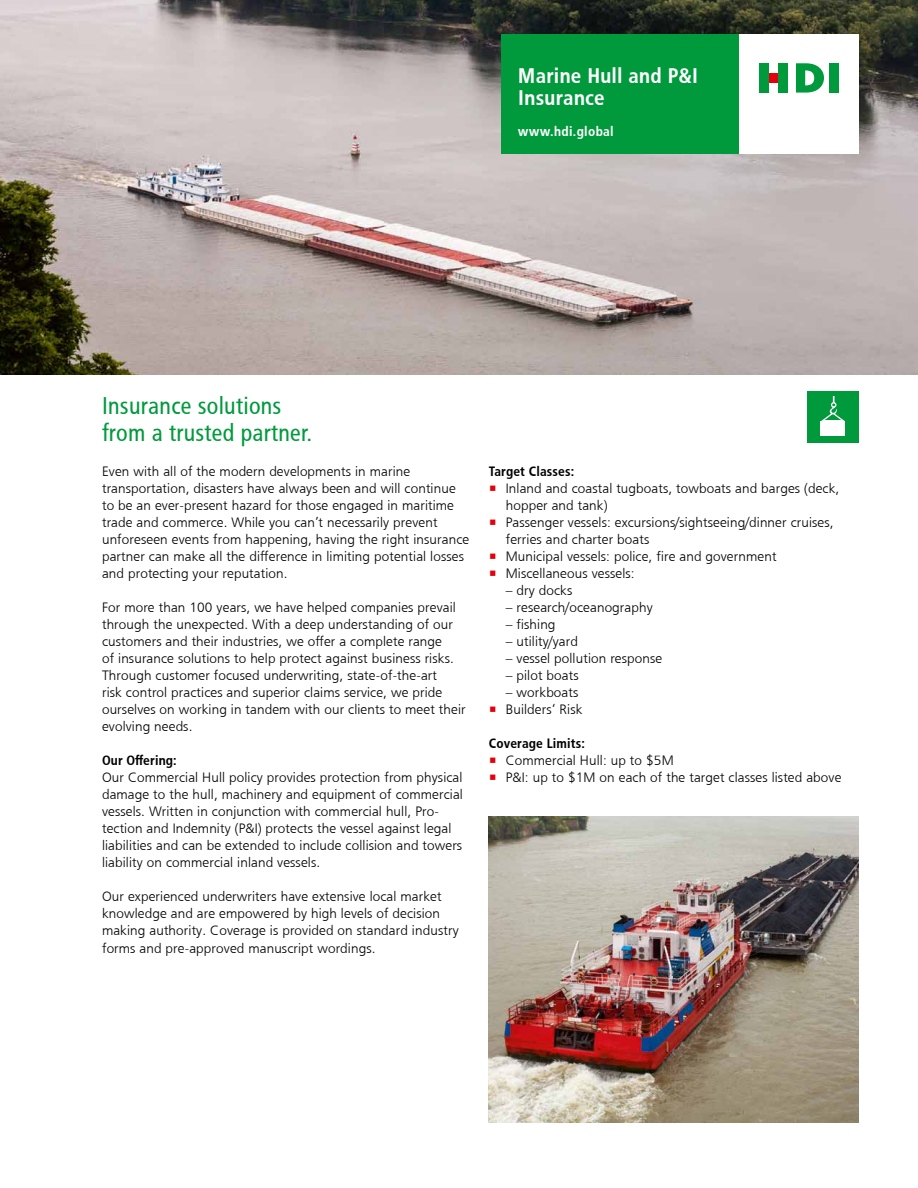
<style>
.page{position:relative;width:918px;height:1188px;background:#fff}
.page>*{position:absolute;margin:0;border:0;box-sizing:border-box;transform-origin:0 0}
.t1{font:24px/27px "HDI Gerling Sans Cond Regular";letter-spacing:.01em;color:#009a3d}
.t2{font:21px/22.5px "HDI Gerling Sans Cond Bold";letter-spacing:.015em;color:#fff}
.t3{font:13.5px/17px "HDI Gerling Sans Light";letter-spacing:.01em;color:#000}
.t4{font:13.5px "HDI Gerling Sans Cond Bold";letter-spacing:.01em;color:#000}
.t5{font:13.5px "HDI Gerling Sans Cond Bold";letter-spacing:.025em;color:#fff}
.s1{color:#e3000f}
</style>
<div class="page">
<img style="left:0;top:0;width:918px;height:374px">
<div style="left:501px;top:34px;width:238px;height:119px;background:#009a3d"></div>
<div style="left:739px;top:34px;width:119px;height:119px;background:#fff"></div>
<div style="left:769px;top:73px;width:9px;height:10px;background:#e3000f"></div>
<svg style="left:796px;top:63px;width:28px;height:30px"></svg>
<div style="left:829px;top:63px;width:10px;height:30px;background:#009a3d"></div>
<div style="left:778px;top:63px;width:10px;height:30px;background:#009a3d"></div>
<div style="left:759px;top:63px;width:10px;height:30px;background:#009a3d"></div>
<div style="left:807px;top:391px;width:51px;height:51px;background:#009a3d"></div>
<svg style="left:820px;top:396px;width:25px;height:26px"></svg>
<div style="left:821px;top:421px;width:24px;height:14px;background:#fff"></div>
<img style="left:489px;top:816px;width:369px;height:307px">
<h2 class="t2" style="left:518px;top:65px;width:181px">Marine Hull and P&amp;I<br>Insurance</h2>
<p class="t5" style="left:518px;top:124px;width:97px">www.hdi.global</p>
<h1 class="t1" style="left:102px;top:393px;width:212px">Insurance solutions from a trusted partner.</h1>
<p class="t3" style="left:102px;top:463px;width:369px">Even with all of the modern developments in marine transportation, disasters have always been and will continue to be an ever-present hazard for those engaged in maritime trade and commerce. While you can’t necessarily prevent unforeseen events from happening, having the right insurance partner can make all the difference in limiting potential losses and protecting your reputation.</p>
<p class="t3" style="left:102px;top:599px;width:365px">For more than 100 years, we have helped companies prevail through the unexpected. With a deep understanding of our customers and their industries, we offer a complete range<br>of insurance solutions to help protect against business risks.<br>Through customer focused underwriting, state-of-the-art<br>risk control practices and superior claims service, we pride ourselves on working in tandem with our clients to meet their evolving needs.</p>
<p class="t4" style="left:102px;top:753px;width:76px">Our Offering:</p>
<p class="t3" style="left:102px;top:769px;width:362px">Our Commercial Hull policy provides protection from physical damage to the hull, machinery and equipment of commercial vessels. Written in conjunction with commercial hull, Pro&shy;tection and Indemnity (P&amp;I) protects the vessel against legal liabilities and can be extended to include collision and towers liability on commercial inland vessels.</p>
<p class="t3" style="left:102px;top:888px;width:358px">Our experienced underwriters have extensive local market knowledge and are empowered by high levels of decision making authority. Coverage is provided on standard industry forms and pre-approved manuscript wordings.</p>
<p class="t4" style="left:489px;top:464px;width:87px">Target Classes:</p>
<p class="t3" style="left:506px;top:480px;width:335px;text-indent:-17px"><span class="s1">•</span> Inland and coastal tugboats, towboats and barges (deck, hopper and tank)</p>
<p class="t3" style="left:506px;top:514px;width:329px;text-indent:-17px"><span class="s1">•</span> Passenger vessels: excursions/sightseeing/dinner cruises, ferries and charter boats</p>
<p class="t3" style="left:489px;top:548px;width:289px"><span class="s1">•</span> Municipal vessels: police, fire and government</p>
<p class="t3" style="left:489px;top:565px;width:147px"><span class="s1">•</span> Miscellaneous vessels:</p>
<p class="t3" style="left:506px;top:582px;width:68px">– dry docks</p>
<p class="t3" style="left:506px;top:599px;width:148px">– research/oceanography</p>
<p class="t3" style="left:506px;top:616px;width:51px">– fishing</p>
<p class="t3" style="left:506px;top:633px;width:74px">– utility/yard</p>
<p class="t3" style="left:506px;top:650px;width:158px">– vessel pollution response</p>
<p class="t3" style="left:506px;top:667px;width:74px">– pilot boats</p>
<p class="t3" style="left:506px;top:684px;width:74px">– workboats</p>
<p class="t3" style="left:489px;top:701px;width:95px"><span class="s1">•</span> Builders‘ Risk</p>
<p class="t4" style="left:489px;top:736px;width:98px">Coverage Limits:</p>
<p class="t3" style="left:489px;top:752px;width:186px"><span class="s1">•</span> Commercial Hull: up to $5M</p>
<p class="t3" style="left:489px;top:769px;width:354px"><span class="s1">•</span> P&amp;I: up to $1M on each of the target classes listed above</p>
</div>
